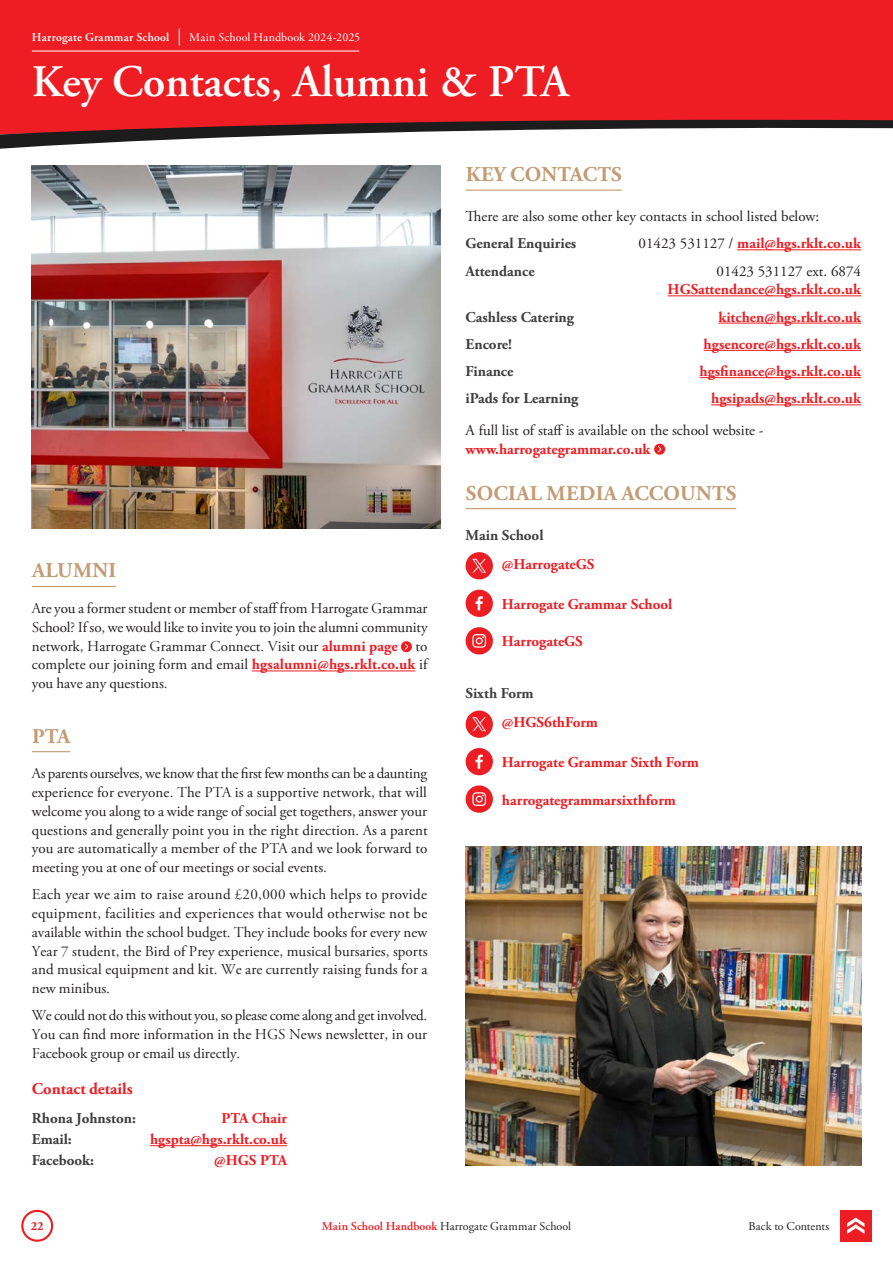
<style>
.page{position:relative;width:893px;height:1263px;background:#fff}
.page>*{position:absolute;margin:0;border:0;box-sizing:border-box;transform-origin:0 0}
.t1{font:600 45px "Adobe Garamond Pro";color:#fff}
.t2{font:700 21px "Adobe Garamond Pro";letter-spacing:.015em;color:#c39b74}
.t3{font:700 16.5px "Adobe Garamond Pro";color:#ee1d23}
.t4{font:15px/18.8px "Adobe Garamond Pro";color:#231f20;text-align:justify}
.t5{font:700 15px "Adobe Garamond Pro";color:#ee1d23}
.t6{font:700 15px "Adobe Garamond Pro";color:#3e3e3f}
.t7{font:700 12.3px "Adobe Garamond Pro";color:#ee1d23}
.t8{font:12px "Adobe Garamond Pro";letter-spacing:.005em;color:#231f20}
.t9{font:12px "Adobe Garamond Pro";letter-spacing:.015em;color:#fff}
.t10{font:600 12px "Adobe Garamond Pro";letter-spacing:.02em;color:#fff}
.s1{font-weight:400;color:#231f20}
.s2{font-weight:700;color:#ee1d23}
.s3{font-weight:600;color:#ee1d23}
</style>
<div class="page">
<div style="left:0;top:0;width:893px;height:109px;background:#ee1d23"></div>
<div style="left:21px;top:1210px;width:32px;height:32px;border:2px solid #ee1d23;border-radius:50%"></div>
<div style="left:840px;top:1210px;width:32px;height:32px;background:#ee1d23"></div>
<svg style="left:847px;top:1218px;width:17px;height:16px"></svg>
<svg style="left:179px;top:28px;width:1px;height:17px"></svg>
<hr style="left:32px;top:51px;width:327px;height:1px;background:#fff">
<div style="left:0;top:109px;width:893px;height:7px;background:#ee1d23"></div>
<svg style="left:0;top:116px;width:893px;height:98px"></svg>
<img style="left:466px;top:846px;width:395px;height:319px">
<hr style="left:466px;top:190px;width:156px;height:1px;background:#c39b74">
<hr style="left:737px;top:249px;width:124px;height:1px;background:#ee1d23">
<hr style="left:668px;top:295px;width:193px;height:1px;background:#ee1d23">
<hr style="left:718px;top:323px;width:143px;height:1px;background:#ee1d23">
<hr style="left:704px;top:350px;width:157px;height:1px;background:#ee1d23">
<hr style="left:700px;top:377px;width:161px;height:1px;background:#ee1d23">
<hr style="left:711px;top:404px;width:150px;height:1px;background:#ee1d23">
<div style="left:654px;top:444px;width:11px;height:11px;background:#ee1d23;border-radius:50%"></div>
<svg style="left:658px;top:446px;width:3px;height:6px"></svg>
<hr style="left:466px;top:508px;width:270px;height:1px;background:#c39b74">
<img style="left:32px;top:166px;width:408px;height:363px">
<hr style="left:32px;top:751px;width:38px;height:1px;background:#c39b74">
<hr style="left:150px;top:1145px;width:137px;height:1px;background:#ee1d23">
<hr style="left:32px;top:586px;width:84px;height:1px;background:#c39b74">
<hr style="left:252px;top:670px;width:164px;height:1px;background:#ee1d23">
<div style="left:401px;top:641px;width:11px;height:11px;background:#ee1d23;border-radius:50%"></div>
<svg style="left:405px;top:644px;width:3px;height:6px"></svg>
<div style="left:466px;top:552px;width:27px;height:27px;background:#ee1d23;border-radius:50%"></div>
<svg style="left:472px;top:559px;width:14px;height:14px"></svg>
<div style="left:466px;top:710px;width:27px;height:28px;background:#ee1d23;border-radius:50%"></div>
<svg style="left:472px;top:717px;width:14px;height:14px"></svg>
<div style="left:466px;top:627px;width:27px;height:27px;background:#ee1d23;border-radius:50%"></div>
<svg style="left:472px;top:634px;width:14px;height:14px"></svg>
<div style="left:466px;top:785px;width:27px;height:28px;background:#ee1d23;border-radius:50%"></div>
<svg style="left:472px;top:792px;width:14px;height:14px"></svg>
<div style="left:466px;top:590px;width:27px;height:27px;background:#ee1d23;border-radius:50%"></div>
<svg style="left:475px;top:596px;width:8px;height:14px"></svg>
<div style="left:466px;top:748px;width:27px;height:27px;background:#ee1d23;border-radius:50%"></div>
<svg style="left:475px;top:755px;width:8px;height:14px"></svg>
<p class="t10" style="left:32px;top:30px;width:139px">Harrogate Grammar School</p>
<p class="t9" style="left:189px;top:30px;width:172px">Main School Handbook 2024-2025</p>
<h1 class="t1" style="left:32px;top:56px;width:539px">Key Contacts, Alumni &amp; PTA</h1>
<h2 class="t2" style="left:466px;top:162px;width:157px">KEY CONTACTS</h2>
<p class="t4" style="left:466px;top:207px;width:355px">There are also some other key contacts in school listed below:</p>
<p class="t6" style="left:466px;top:235px;width:112px">General Enquiries</p>
<p class="t5" style="left:639px;top:235px;width:224px"><span class="s1">01423 531127 /</span> mail@hgs.rklt.co.uk</p>
<p class="t6" style="left:466px;top:262px;width:70px">Attendance</p>
<p class="t4" style="left:716px;top:262px;width:146px">01423 531127 ext. 6874</p>
<p class="t5" style="left:668px;top:281px;width:195px">HGSattendance@hgs.rklt.co.uk</p>
<p class="t6" style="left:466px;top:308px;width:110px">Cashless Catering</p>
<p class="t5" style="left:718px;top:308px;width:144px">kitchen@hgs.rklt.co.uk</p>
<p class="t6" style="left:466px;top:335px;width:48px">Encore!</p>
<p class="t5" style="left:704px;top:335px;width:159px">hgsencore@hgs.rklt.co.uk</p>
<p class="t6" style="left:466px;top:363px;width:49px">Finance</p>
<p class="t5" style="left:700px;top:363px;width:163px">hgsfinance@hgs.rklt.co.uk</p>
<p class="t6" style="left:466px;top:390px;width:114px">iPads for Learning</p>
<p class="t5" style="left:711px;top:390px;width:151px">hgsipads@hgs.rklt.co.uk</p>
<p class="t4" style="left:466px;top:421px;width:300px">A full list of staff is available on the school website -</p>
<p class="t5" style="left:466px;top:440px;width:186px">www.harrogategrammar.co.uk</p>
<h2 class="t2" style="left:466px;top:481px;width:272px">SOCIAL MEDIA ACCOUNTS</h2>
<h2 class="t2" style="left:32px;top:558px;width:86px">ALUMNI</h2>
<p class="t4" style="left:32px;top:599px;width:397px">Are you a former student or member of staff from Harrogate Grammar School? If so, we would like to invite you to join the alumni community network, Harrogate Grammar Connect. Visit our <span class="s2">alumni page</span> to complete our joining form and email <span class="s2">hgsalumni@hgs.rklt.co.uk</span> if you have any questions.</p>
<h2 class="t2" style="left:32px;top:724px;width:40px">PTA</h2>
<p class="t4" style="left:32px;top:765px;width:397px">As parents ourselves, we know that the first few months can be a daunting experience for everyone. The PTA is a supportive network, that will welcome you along to a wide range of social get togethers, answer your questions and generally point you in the right direction. As a parent you are automatically a member of the PTA and we look forward to meeting you at one of our meetings or social events.</p>
<p class="t4" style="left:32px;top:886px;width:397px">Each year we aim to raise around £20,000 which helps to provide equipment, facilities and experiences that would otherwise not be available within the school budget. They include books for every new Year 7 student, the Bird of Prey experience, musical bursaries, sports and musical equipment and kit. We are currently raising funds for a new minibus.</p>
<p class="t4" style="left:32px;top:1007px;width:397px">We could not do this without you, so please come along and get involved.<br>You can find more information in the HGS News newsletter, in our Facebook group or email us directly.</p>
<p class="t3" style="left:32px;top:1079px;width:102px">Contact details</p>
<p class="t6" style="left:32px;top:1110px;width:106px">Rhona Johnston:</p>
<p class="t5" style="left:221px;top:1110px;width:67px">PTA Chair</p>
<p class="t6" style="left:32px;top:1131px;width:41px">Email:</p>
<p class="t5" style="left:150px;top:1131px;width:138px">hgspta@hgs.rklt.co.uk</p>
<p class="t6" style="left:32px;top:1152px;width:64px">Facebook:</p>
<p class="t5" style="left:214px;top:1152px;width:74px">@HGS PTA</p>
<p class="t6" style="left:466px;top:526px;width:79px">Main School</p>
<p class="t5" style="left:502px;top:555px;width:94px">@HarrogateGS</p>
<p class="t5" style="left:502px;top:595px;width:172px">Harrogate Grammar School</p>
<p class="t5" style="left:502px;top:633px;width:82px">HarrogateGS</p>
<p class="t6" style="left:466px;top:685px;width:70px">Sixth Form</p>
<p class="t5" style="left:502px;top:714px;width:97px">@HGS6thForm</p>
<p class="t5" style="left:502px;top:754px;width:198px">Harrogate Grammar Sixth Form</p>
<p class="t5" style="left:502px;top:791px;width:175px">harrogategrammarsixthform</p>
<p class="t7" style="left:31px;top:1219px;width:14px">22</p>
<p class="t8" style="left:322px;top:1219px;width:251px"><span class="s3">Main School Handbook</span> Harrogate Grammar School</p>
<p class="t8" style="left:749px;top:1219px;width:82px">Back to Contents</p>
</div>
